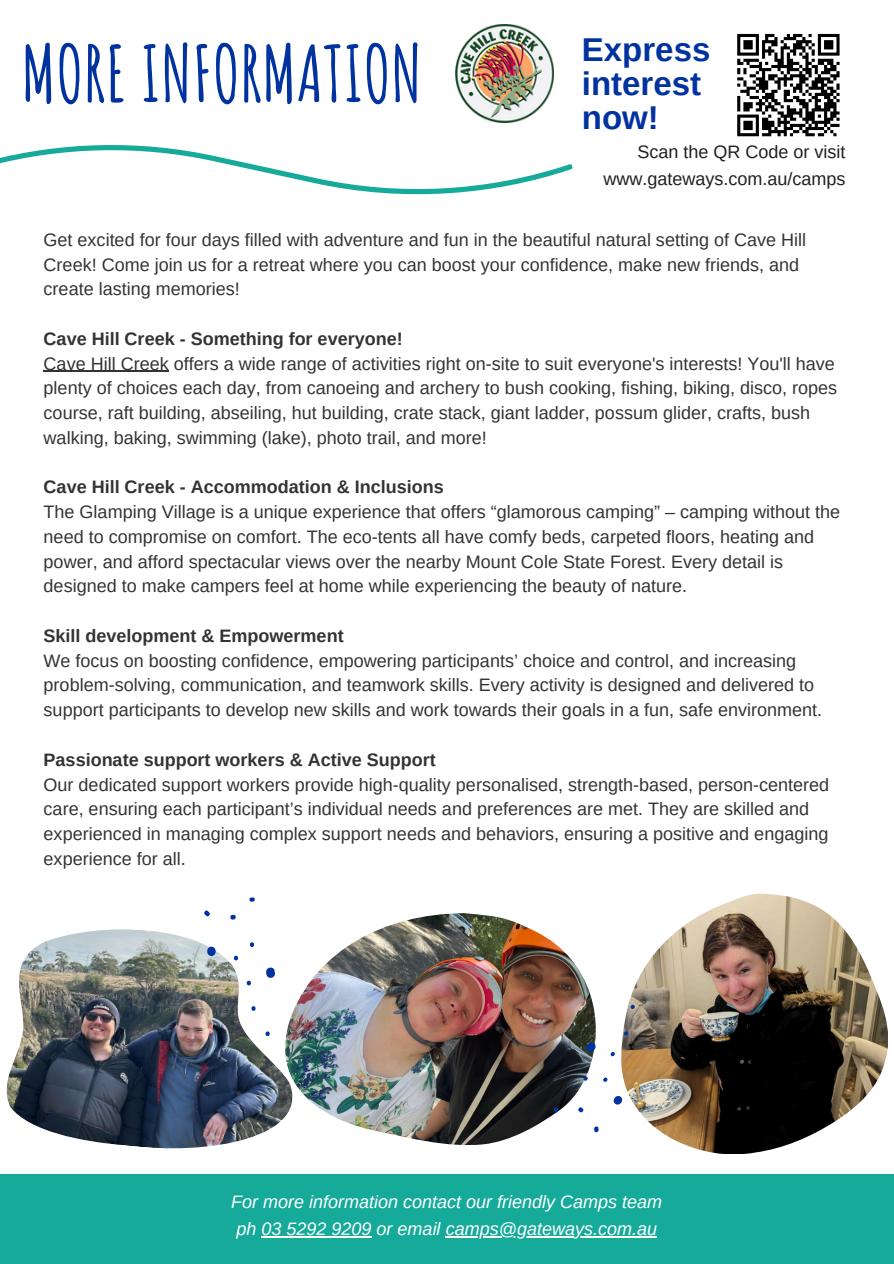
<style>
.page{position:relative;width:894px;height:1264px;background:#fff}
.page>*{position:absolute;margin:0;border:0;box-sizing:border-box;transform-origin:0 0}
.t1{font:700 76.65px "Amatic SC";color:#0033a0}
.t2{font:700 33px/33.8px "Arimo";color:#0033a0}
.t3{font:18px/24.8px "Arimo";color:#333}
.t4{font:700 18px "Arimo";color:#333}
.t5{font:italic 18px "Arimo";color:#fff}
.t6{font:18px/27px "Arimo";color:#231f20;text-align:right}
</style>
<div class="page">
<svg style="left:0;top:122px;width:573px;height:73px"></svg>
<div style="left:0;top:1174px;width:893px;height:89px;background:#16aa9b"></div>
<svg style="left:737px;top:33px;width:103px;height:104px"></svg>
<hr style="left:44px;top:371px;width:125px;height:1px;background:#333">
<img style="left:305px;top:913px;width:287px;height:232px">
<img style="left:6px;top:929px;width:299px;height:220px">
<img style="left:630px;top:893px;width:257px;height:260px">
<img style="left:541px;top:998px;width:135px;height:143px">
<svg style="left:202px;top:897px;width:76px;height:142px"></svg>
<img style="left:455px;top:25px;width:98px;height:97px">
<hr style="left:261px;top:1236px;width:110px;height:1px;background:#fff">
<hr style="left:445px;top:1236px;width:212px;height:1px;background:#fff">
<p class="t1" style="left:21px;top:24px;width:402px">MORE INFORMATION</p>
<p class="t2" style="left:581px;top:33px;width:130px">Express interest now!</p>
<h1 class="t6" style="left:603px;top:138px;width:243px">Scan the QR Code or visit www.gateways.com.au/camps</h1>
<p class="t3" style="left:44px;top:227px;width:763px">Get excited for four days filled with adventure and fun in the beautiful natural setting of Cave Hill<br>Creek! Come join us for a retreat where you can boost your confidence, make new friends, and create lasting memories!</p>
<p class="t4" style="left:44px;top:328px;width:360px">Cave Hill Creek - Something for everyone!</p>
<h2 class="t3" style="left:44px;top:351px;width:794px">Cave Hill Creek offers a wide range of activities right on-site to suit everyone's interests! You'll have plenty of choices each day, from canoeing and archery to bush cooking, fishing, biking, disco, ropes course, raft building, abseiling, hut building, crate stack, giant ladder, possum glider, crafts, bush walking, baking, swimming (lake), photo trail, and more!</h2>
<p class="t4" style="left:44px;top:477px;width:401px">Cave Hill Creek - Accommodation &amp; Inclusions</p>
<p class="t3" style="left:44px;top:499px;width:797px">The Glamping Village is a unique experience that offers “glamorous camping” – camping without the need to compromise on comfort. The eco-tents all have comfy beds, carpeted floors, heating and power, and afford spectacular views over the nearby Mount Cole State Forest. Every detail is designed to make campers feel at home while experiencing the beauty of nature.</p>
<p class="t4" style="left:44px;top:625px;width:301px">Skill development &amp; Empowerment</p>
<p class="t3" style="left:44px;top:648px;width:779px">We focus on boosting confidence, empowering participants’ choice and control, and increasing problem-solving, communication, and teamwork skills. Every activity is designed and delivered to support participants to develop new skills and work towards their goals in a fun, safe environment.</p>
<p class="t4" style="left:44px;top:749px;width:393px">Passionate support workers &amp; Active Support</p>
<p class="t3" style="left:44px;top:772px;width:787px">Our dedicated support workers provide high-quality personalised, strength-based, person-centered care, ensuring each participant’s individual needs and preferences are met. They are skilled and experienced in managing complex support needs and behaviors, ensuring a positive and engaging experience for all.</p>
<p class="t5" style="left:231px;top:1191px;width:432px">For more information contact our friendly Camps team</p>
<p class="t5" style="left:236px;top:1218px;width:422px">ph 03 5292 9209 or email camps@gateways.com.au</p>
</div>
